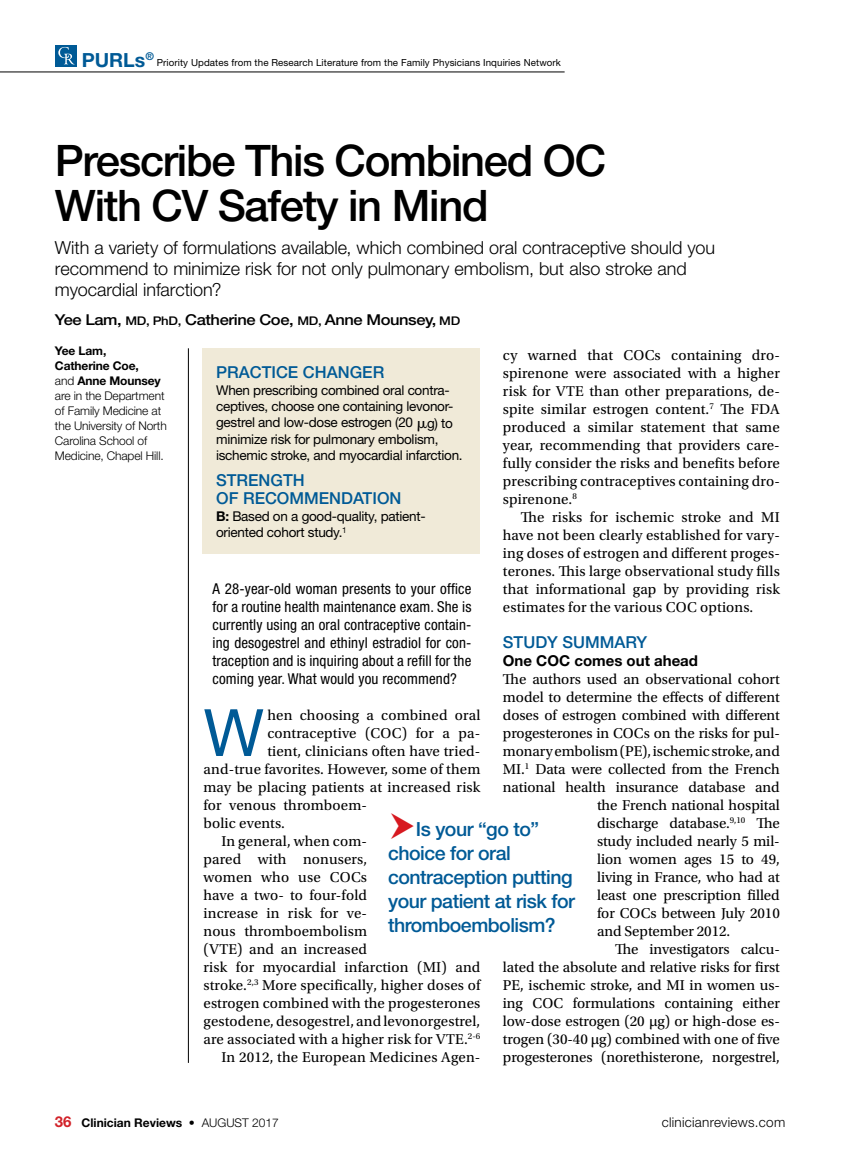
<style>
.page{position:relative;width:851px;height:1161px;background:#fff}
.page>*{position:absolute;margin:0;border:0;box-sizing:border-box;transform-origin:0 0}
.t1{font:65.4px "Helvetica Neue LT Std";color:#005a96}
.t2{font:500 43.5px/45px "Helvetica Neue LT Std";letter-spacing:-.03em;color:#000}
.t3{font:500 19.5px/24px "Helvetica Neue LT Std";letter-spacing:-.025em;color:#005a96}
.t4{font:300 18px/21px "Helvetica Neue LT Std";color:#000}
.t5{font:500 16.5px/18px "Helvetica Neue LT Std";color:#005a96}
.t6{font:15px/18px "Utopia Std";color:#000;text-align:justify}
.t7{font:condensed 15px/18px "Helvetica Neue LT Std";letter-spacing:.01em;color:#000;text-align:justify}
.t8{font:500 15px "Helvetica Neue LT Std";letter-spacing:-.025em;color:#000;scale:1.1 1}
.t9{font:700 15px "Helvetica Neue LT Std";color:#000}
.t10{font:13.5px/16.5px "Helvetica Neue LT Std";letter-spacing:-.02em;color:#000}
.t11{font:300 13.5px "Helvetica Neue LT Std";letter-spacing:.02em;color:#000}
.t12{font:300 12px/15px "Helvetica Neue LT Std";letter-spacing:-.01em;color:#000}
.t13{font:700 12px "Helvetica Neue LT Std";color:#000}
.t14{font:500 condensed 10.8px "Helvetica Neue LT Std";color:#005a96}
.t15{font:9.75px "Helvetica Neue LT Std";letter-spacing:.01em;color:#000}
.s1{font-weight:700;font-size:19.5px;color:#005a96}
.s2{font-size:12px}
.s3{font-weight:700}
.s4{font-size:15px;color:#d2232a}
.s5{font-weight:300}
</style>
<div class="page">
<div style="left:56px;top:45px;width:21px;height:21px;background:#005a96"></div>
<svg style="left:58px;top:47px;width:16px;height:17px"></svg>
<hr style="left:0;top:72px;width:564px;height:1px;background:#000">
<hr style="left:188px;top:348px;width:1px;height:715px;background:#000">
<div style="left:202px;top:348px;width:278px;height:206px;background:#f0ead8"></div>
<p class="t14" style="left:145px;top:50px;width:10px">®</p>
<p class="t15" style="left:82px;top:57px;width:480px"><span class="s1">PURLs</span> Priority Updates from the Research Literature from the Family Physicians Inquiries Network</p>
<h2 class="t2" style="left:55px;top:138px;width:552px">Prescribe This Combined OC<br>With CV Safety in Mind</h2>
<p class="t4" style="left:55px;top:237px;width:661px">With a variety of formulations available, which combined oral contraceptive should you recommend to minimize risk for not only pulmonary embolism, but also stroke and myocardial infarction?</p>
<p class="t8" style="left:55px;top:310px;width:370px">Yee Lam, <span class="s2">MD, PhD,</span> Catherine Coe, <span class="s2">MD,</span> Anne Mounsey, <span class="s2">MD</span></p>
<p class="t12" style="left:55px;top:343px;width:113px"><span class="s3">Yee Lam,<br>Catherine Coe,<br></span>and <span class="s3">Anne Mounsey </span>are in the Department of Family Medicine at the University of North<br>Carolina School of<br>Medicine, Chapel Hill.</p>
<p class="t6" style="left:503px;top:346px;width:278px">cy warned that COCs containing dro&shy;spirenone were associated with a higher risk for VTE than other preparations, de&shy;spite similar estrogen content.<sup>7</sup> The FDA produced a similar statement that same year, recommending that providers care&shy;fully consider the risks and benefits before prescribing contraceptives containing dro&shy;spirenone.<sup>8</sup></p>
<p class="t6" style="left:503px;top:508px;width:278px;text-indent:18px">The risks for ischemic stroke and MI have not been clearly established for vary&shy;ing doses of estrogen and different proges&shy;terones. This large observational study fills that informational gap by providing risk estimates for the various COC options.</p>
<p class="t5" style="left:503px;top:633px;width:146px">STUDY SUMMARY</p>
<p class="t9" style="left:503px;top:651px;width:197px">One COC comes out ahead</p>
<p class="t6" style="left:503px;top:670px;width:278px">The authors used an observational cohort</p>
<p class="t6" style="left:503px;top:688px;width:278px">model to determine the effects of different</p>
<p class="t6" style="left:503px;top:706px;width:278px">doses of estrogen combined with different</p>
<p class="t6" style="left:503px;top:724px;width:278px">progesterones in COCs on the risks for pul-</p>
<p class="t6" style="left:503px;top:742px;width:278px">monary embolism (PE), ischemic stroke, and</p>
<p class="t6" style="left:503px;top:760px;width:278px">MI.<sup>1</sup> Data were collected from the French</p>
<p class="t6" style="left:503px;top:778px;width:278px">national health insurance database and</p>
<p class="t6" style="left:597px;top:796px;width:184px">the French national hospital</p>
<p class="t6" style="left:597px;top:814px;width:184px">discharge database.<sup>9,10</sup> The</p>
<p class="t6" style="left:597px;top:832px;width:184px">study included nearly 5 mil-</p>
<p class="t6" style="left:597px;top:850px;width:184px">lion women ages 15 to 49,</p>
<p class="t6" style="left:597px;top:868px;width:184px">living in France, who had at</p>
<p class="t6" style="left:597px;top:886px;width:184px">least one prescription filled</p>
<p class="t6" style="left:597px;top:904px;width:184px">for COCs between July 2010</p>
<p class="t6" style="left:597px;top:922px;width:135px">and September 2012.</p>
<p class="t6" style="left:615px;top:940px;width:166px">The investigators calcu-</p>
<p class="t6" style="left:503px;top:958px;width:278px">lated the absolute and relative risks for first</p>
<p class="t6" style="left:503px;top:976px;width:278px">PE, ischemic stroke, and MI in women us-</p>
<p class="t6" style="left:503px;top:994px;width:278px">ing COC formulations containing either</p>
<p class="t6" style="left:503px;top:1012px;width:278px">low-dose estrogen (20 µg) or high-dose es-</p>
<p class="t6" style="left:503px;top:1030px;width:278px">trogen (30-40 µg) combined with one of five</p>
<p class="t6" style="left:503px;top:1048px;width:278px">progesterones (norethisterone, norgestrel,</p>
<p class="t5" style="left:216px;top:363px;width:170px">PRACTICE CHANGER</p>
<p class="t10" style="left:216px;top:381px;width:248px">When prescribing combined oral contra&shy;ceptives, choose one containing levonor&shy;gestrel and low-dose estrogen (20 g) to minimize risk for pulmonary embolism, ischemic stroke, and myocardial infarction.</p>
<p class="t5" style="left:216px;top:471px;width:187px">STRENGTH<br>OF RECOMMENDATION</p>
<p class="t10" style="left:216px;top:507px;width:211px"><span class="s3">B:</span> Based on a good-quality, patient&shy;oriented cohort study.<sup>1</sup></p>
<p class="t7" style="left:212px;top:580px;width:260px">A 28-year-old woman presents to your office for a routine health maintenance exam. She is currently using an oral contraceptive contain&shy;ing desogestrel and ethinyl estradiol for con&shy;traception and is inquiring about a refill for the coming year. What would you recommend?</p>
<h1 class="t1" style="left:203px;top:694px;width:62px">W</h1>
<p class="t6" style="left:267px;top:706px;width:214px">hen choosing a combined oral</p>
<p class="t6" style="left:267px;top:724px;width:214px">contraceptive (COC) for a pa-</p>
<p class="t6" style="left:267px;top:742px;width:214px">tient, clinicians often have tried-</p>
<p class="t6" style="left:203px;top:760px;width:278px">and-true favorites. However, some of them</p>
<p class="t6" style="left:203px;top:778px;width:278px">may be placing patients at increased risk</p>
<p class="t6" style="left:203px;top:796px;width:165px">for venous thromboem-</p>
<p class="t6" style="left:203px;top:814px;width:83px">bolic events.</p>
<p class="t6" style="left:221px;top:832px;width:147px">In general, when com-</p>
<p class="t6" style="left:203px;top:850px;width:165px">pared with nonusers,</p>
<p class="t6" style="left:203px;top:868px;width:165px">women who use COCs</p>
<p class="t6" style="left:203px;top:886px;width:165px">have a two- to four-fold</p>
<p class="t6" style="left:203px;top:904px;width:165px">increase in risk for ve-</p>
<p class="t6" style="left:203px;top:922px;width:165px">nous thromboembolism</p>
<p class="t6" style="left:203px;top:940px;width:165px">(VTE) and an increased</p>
<p class="t6" style="left:203px;top:958px;width:278px">risk for myocardial infarction (MI) and</p>
<p class="t6" style="left:203px;top:976px;width:278px">stroke.<sup>2,3</sup> More specifically, higher doses of</p>
<p class="t6" style="left:203px;top:994px;width:278px">estrogen combined with the progesterones</p>
<p class="t6" style="left:203px;top:1012px;width:278px">gestodene, desogestrel, and levonorgestrel,</p>
<p class="t6" style="left:203px;top:1030px;width:278px">are associated with a higher risk for VTE.<sup>2-6</sup></p>
<p class="t6" style="left:221px;top:1048px;width:260px">In 2012, the European Medicines Agen-</p>
<h3 class="t3" style="left:388px;top:817px;width:188px;text-indent:28px">Is your “go to” choice for oral contraception putting your patient at risk for thromboembolism?</h3>
<p class="t13" style="left:55px;top:1115px;width:225px"><span class="s4">36</span> Clinician Reviews • <span class="s5">AUGUST 2017</span></p>
<p class="t11" style="left:661px;top:1114px;width:125px">clinicianreviews.com</p>
</div>
